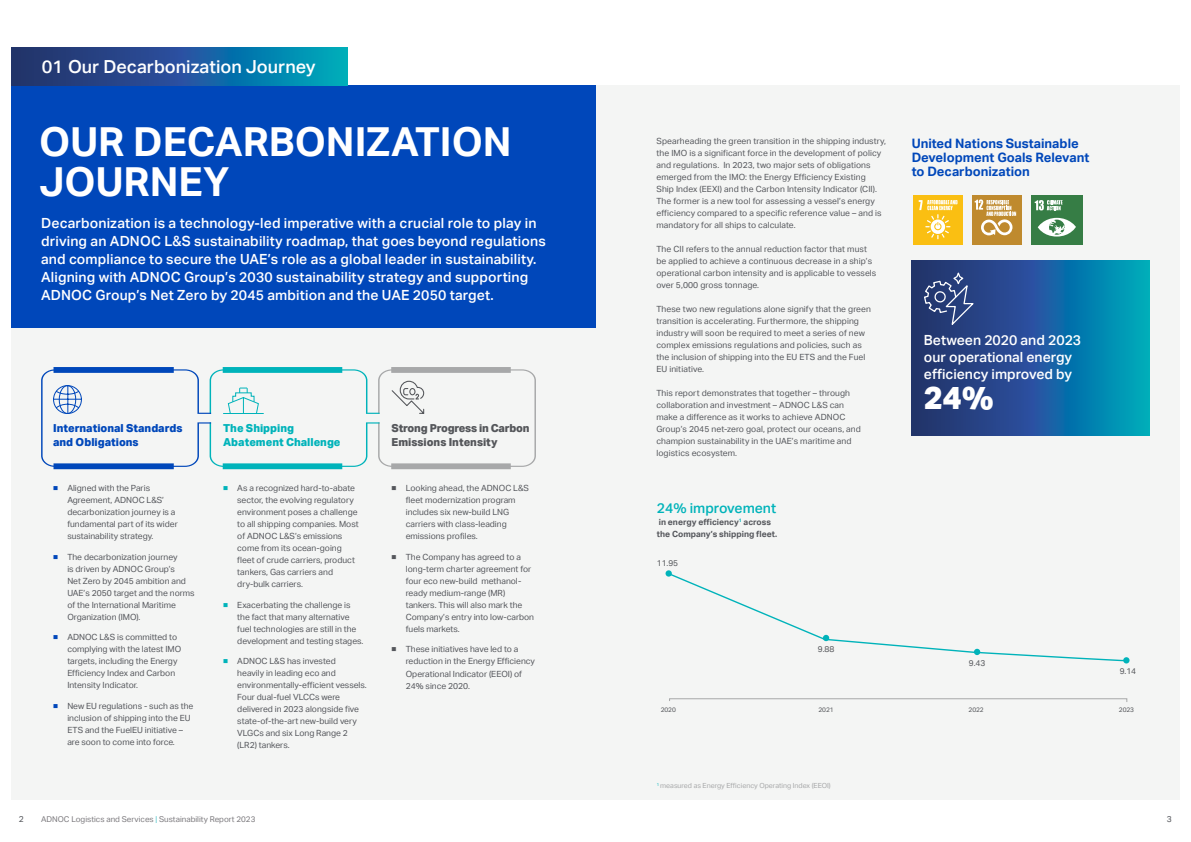
<style>
.page{position:relative;width:1191px;height:842px;background:#fff}
.page>*{position:absolute;margin:0;border:0;box-sizing:border-box;transform-origin:0 0}
.t1{font:700 40px/40px "ADNOC Sans";color:#fff}
.t2{font:800 32px "ADNOC Sans";color:#fff}
.t3{font:500 18px "ADNOC Sans";color:#fff}
.t4{font:500 14px/18px "ADNOC Sans";letter-spacing:.01em;color:#fff}
.t5{font:500 14px "ADNOC Sans";color:#00b3ba}
.t6{font:700 13px/14px "ADNOC Sans";color:#0047ba}
.t7{font:800 11px/14px "ADNOC Sans";letter-spacing:-.02em;color:#54565a}
.t8{font:800 11px/14px "ADNOC Sans";color:#0047ba}
.t9{font:800 11px/14px "ADNOC Sans";color:#00b3ba}
.t10{font:8.5px/12px "ADNOC Sans";color:#54565b}
.t11{font:700 8.5px/12px "ADNOC Sans";color:#54565b}
.t12{font:8.3px "ADNOC Sans";letter-spacing:-.01em;color:#54565a}
.t13{font:8px "ADNOC Sans";color:#7b797d}
.t14{font:7px "ADNOC Sans";color:#a7a8a9}
.t15{font:6.5px "ADNOC Sans";letter-spacing:-.01em;color:#54565a}
.s1{color:#0047ba}
.s2{color:#00b3ba}
.s3{color:#56c5cb}
</style>
<div class="page">
<div style="left:11px;top:85px;width:1168px;height:714px;background:#f4f5f4"></div>
<div style="left:11px;top:85px;width:584px;height:242px;background:#0047ba"></div>
<svg style="left:11px;top:48px;width:336px;height:37px;background:#175f98"></svg>
<div style="left:913px;top:196px;width:49px;height:49px;background:#fabf12"></div>
<svg style="left:918px;top:200px;width:39px;height:39px"></svg>
<div style="left:972px;top:196px;width:49px;height:49px;background:#bf8a2e"></div>
<svg style="left:974px;top:199px;width:42px;height:36px"></svg>
<div style="left:1030px;top:196px;width:52px;height:49px;background:#367d45"></div>
<svg style="left:1034px;top:200px;width:28px;height:10px"></svg>
<svg style="left:1037px;top:218px;width:39px;height:19px"></svg>
<svg style="left:1049px;top:220px;width:16px;height:15px"></svg>
<svg style="left:669px;top:698px;width:458px;height:4px"></svg>
<svg style="left:670px;top:574px;width:453px;height:88px"></svg>
<svg style="left:665px;top:570px;width:7px;height:7px"></svg>
<svg style="left:823px;top:635px;width:6px;height:6px"></svg>
<svg style="left:974px;top:649px;width:6px;height:6px"></svg>
<svg style="left:1123px;top:657px;width:6px;height:6px"></svg>
<svg style="left:911px;top:260px;width:238px;height:176px;background:#16629a"></svg>
<svg style="left:923px;top:271px;width:51px;height:57px;background:#3e5287"></svg>
<svg style="left:41px;top:367px;width:495px;height:102px"></svg>
<h3 class="t3" style="left:42px;top:56px;width:275px">01 Our Decarbonization Journey</h3>
<h1 class="t1" style="left:39px;top:122px;width:474px">OUR DECARBONIZATION<br>JOURNEY</h1>
<p class="t4" style="left:41px;top:214px;width:506px">Decarbonization is a technology-led imperative with a crucial role to play in driving an ADNOC L&amp;S sustainability roadmap, that goes beyond regulations and compliance to secure the UAE’s role as a global leader in sustainability.<br>Aligning with ADNOC Group’s 2030 sustainability strategy and supporting ADNOC Group’s Net Zero by 2045 ambition and the UAE 2050 target.</p>
<p class="t8" style="left:53px;top:421px;width:131px">International Standards and Obligations</p>
<p class="t9" style="left:223px;top:421px;width:119px">The Shipping<br>Abatement Challenge</p>
<p class="t7" style="left:391px;top:421px;width:139px">Strong Progress in Carbon<br>Emissions Intensity</p>
<p class="t10" style="left:67px;top:482px;width:112px;text-indent:-14px"><span class="s1">■</span> Aligned with the Paris<br>Agreement, ADNOC L&amp;S’ decarbonization journey is a fundamental part of its wider sustainability strategy.</p>
<p class="t10" style="left:67px;top:551px;width:129px;text-indent:-14px"><span class="s1">■</span> The decarbonization journey<br>is driven by ADNOC Group’s<br>Net Zero by 2045 ambition and<br>UAE’s 2050 target and the norms of the International Maritime<br>Organization (IMO).</p>
<p class="t10" style="left:67px;top:631px;width:115px;text-indent:-14px"><span class="s1">■</span> ADNOC L&amp;S is committed to complying with the latest IMO targets, including the Energy<br>Efficiency Index and Carbon<br>Intensity Indicator.</p>
<p class="t10" style="left:67px;top:700px;width:128px;text-indent:-14px"><span class="s1">■</span> New EU regulations - such as the inclusion of shipping into the EU<br>ETS and the FuelEU initiative – are soon to come into force.</p>
<p class="t10" style="left:406px;top:482px;width:125px;text-indent:-14px">■ Looking ahead, the ADNOC L&amp;S fleet modernization program includes six new-build LNG carriers with class-leading emissions profiles.</p>
<p class="t10" style="left:406px;top:551px;width:130px;text-indent:-14px">■ The Company has agreed to a long-term charter agreement for four eco new-build methanol&shy;ready medium-range (MR) tankers. This will also mark the<br>Company’s entry into low-carbon fuels markets.</p>
<p class="t10" style="left:406px;top:643px;width:131px;text-indent:-14px">■ These initiatives have led to a reduction in the Energy Efficiency<br>Operational Indicator (EEOI) of<br>24% since 2020.</p>
<p class="t10" style="left:237px;top:482px;width:123px;text-indent:-14px"><span class="s2">■</span> As a recognized hard-to-abate sector, the evolving regulatory environment poses a challenge to all shipping companies. Most of ADNOC L&amp;S’s emissions come from its ocean-going fleet of crude carriers, product tankers, Gas carriers and dry-bulk carriers.</p>
<p class="t10" style="left:237px;top:599px;width:128px;text-indent:-14px"><span class="s2">■</span> Exacerbating the challenge is the fact that many alternative fuel technologies are still in the development and testing stages.</p>
<p class="t10" style="left:237px;top:655px;width:131px;text-indent:-14px"><span class="s2">■</span> ADNOC L&amp;S has invested<br>heavily in leading eco and environmentally-efficient vessels.<br>Four dual-fuel VLCCs were delivered in 2023 alongside five state-of-the-art new-build very<br>VLGCs and six Long Range 2 (LR2) tankers.</p>
<p class="t10" style="left:656px;top:135px;width:231px">Spearheading the green transition in the shipping industry, the IMO is a significant force in the development of policy and regulations. In 2023, two major sets of obligations emerged from the IMO: the Energy Efficiency Existing<br>Ship Index (EEXI) and the Carbon Intensity Indicator (CII).<br>The former is a new tool for assessing a vessel’s energy efficiency compared to a specific reference value – and is mandatory for all ships to calculate.</p>
<p class="t10" style="left:656px;top:243px;width:221px">The CII refers to the annual reduction factor that must be applied to achieve a continuous decrease in a ship’s operational carbon intensity and is applicable to vessels over 5,000 gross tonnage.</p>
<p class="t10" style="left:656px;top:303px;width:216px">These two new regulations alone signify that the green transition is accelerating. Furthermore, the shipping industry will soon be required to meet a series of new complex emissions regulations and policies, such as the inclusion of shipping into the EU ETS and the Fuel EU initiative.</p>
<p class="t10" style="left:656px;top:387px;width:206px">This report demonstrates that together – through collaboration and investment – ADNOC L&amp;S can make a difference as it works to achieve ADNOC Group’s 2045 net-zero goal, protect our oceans, and champion sustainability in the UAE’s maritime and logistics ecosystem.</p>
<h3 class="t5" style="left:657px;top:499px;width:121px">24% improvement</h3>
<p class="t11" style="left:657px;top:516px;width:122px">in energy efficiency<sup>1</sup> across the Company’s shipping fleet.</p>
<p class="t12" style="left:657px;top:558px;width:23px">11.95</p>
<h3 class="t6" style="left:911px;top:137px;width:179px">United Nations Sustainable<br>Development Goals Relevant to Decarbonization</h3>
<h3 class="t4" style="left:924px;top:332px;width:159px;line-height:17px">Between 2020 and 2023 our operational energy efficiency improved by</h3>
<h2 class="t2" style="left:924px;top:379px;width:71px">24%</h2>
<p class="t12" style="left:818px;top:644px;width:18px">9.88</p>
<p class="t12" style="left:969px;top:658px;width:18px">9.43</p>
<p class="t12" style="left:1119px;top:666px;width:18px">9.14</p>
<p class="t15" style="left:660px;top:705px;width:17px">2020</p>
<p class="t15" style="left:818px;top:705px;width:17px">2021</p>
<p class="t15" style="left:968px;top:705px;width:17px">2022</p>
<p class="t15" style="left:1119px;top:705px;width:17px">2023</p>
<p class="t14" style="left:657px;top:781px;width:175px"><sup>1</sup> measured as Energy Efficiency Operating Index (EEOI)</p>
<p class="t10" style="left:19px;top:813px;width:7px">2</p>
<p class="t13" style="left:41px;top:815px;width:216px">ADNOC Logistics and Services <span class="s3">|</span> Sustainability Report 2023</p>
<p class="t10" style="left:1166px;top:813px;width:7px">3</p>
</div>
